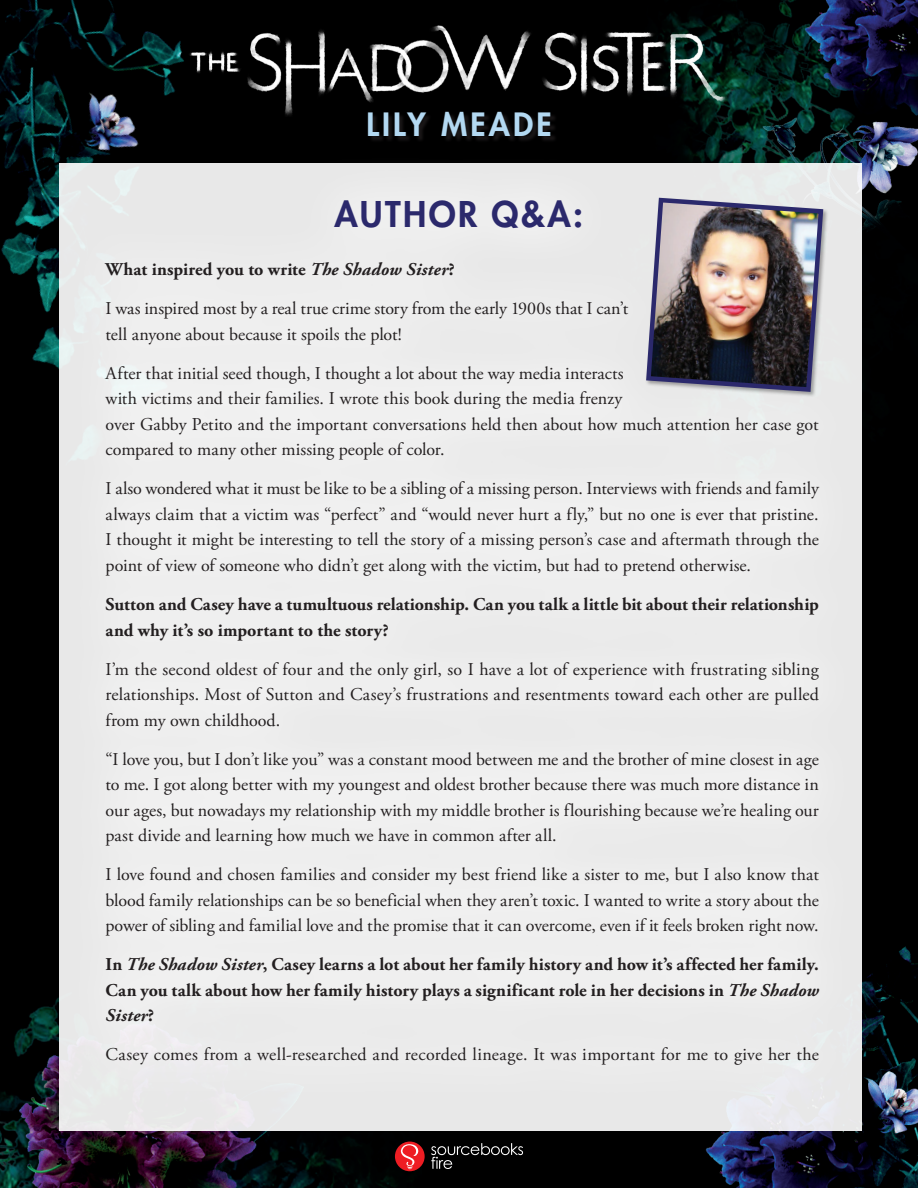
<style>
.page{position:relative;width:918px;height:1188px;background:#000}
.page>*{position:absolute;margin:0;border:0;box-sizing:border-box;transform-origin:0 0}
.t1{font:800 34.5px "Futura LT Pro";letter-spacing:.07em;color:#2b296c}
.t2{font:800 31.2px "Futura LT Pro";letter-spacing:.1em;color:#b3d9f2}
.t3{font:18px/25.5px "Adobe Garamond Pro";color:#231f20;text-align:justify}
.t4{font:700 18px/25.5px "Adobe Garamond Pro";color:#231f20}
.s1{font-weight:700}
.s2{font-weight:700;font-style:italic}
.s3{font-style:italic}
</style>
<div class="page">
<img style="left:0;top:977px;width:421px;height:211px">
<img style="left:670px;top:900px;width:248px;height:288px">
<img style="left:0;top:0;width:327px;height:555px">
<img style="left:556px;top:0;width:362px;height:544px">
<div style="left:369px;top:113px;width:188px;height:30px;background:#231f20;opacity:.75"></div>
<div style="left:59px;top:163px;width:803px;height:968px;background:#e8e8e8"></div>
<img style="left:188px;top:26px;width:542px;height:91px">
<div style="left:395px;top:1142px;width:30px;height:29px;background:#ee1d23;border-radius:50%"></div>
<svg style="left:401px;top:1144px;width:17px;height:25px"></svg>
<svg style="left:431px;top:1143px;width:92px;height:26px;background:#232323"></svg>
<div style="left:64px;top:158px;width:797px;height:947px;background:#eee"></div>
<div style="left:645px;top:197px;width:184px;height:201px;background:#e8e9e8"></div>
<img style="left:646px;top:197px;width:180px;height:197px">
<h2 class="t2" style="left:366px;top:101px;width:187px">LILY MEADE</h2>
<h1 class="t1" style="left:335px;top:188px;width:250px">AUTHOR Q&amp;A:</h1>
<p class="t3" style="left:106px;top:251px;width:524px;line-height:39px"><span class="s1">What inspired you to write</span> <span class="s2">The Shadow Sister</span><span class="s1">?<br></span>I was inspired most by a real true crime story from the early 1900s that I can’t</p>
<p class="t3" style="left:106px;top:315px;width:520px;line-height:39px">tell anyone about because it spoils the plot!<br>After that initial seed though, I thought a lot about the way media interacts</p>
<p class="t3" style="left:106px;top:387px;width:714px;text-align:left">with victims and their families. I wrote this book during the media frenzy<br>over Gabby Petito and the important conversations held then about how much attention her case got compared to many other missing people of color.</p>
<p class="t3" style="left:106px;top:477px;width:715px">I also wondered what it must be like to be a sibling of a missing person. Interviews with friends and family always claim that a victim was “perfect” and “would never hurt a fly,” but no one is ever that pristine.<br>I thought it might be interesting to tell the story of a missing person’s case and aftermath through the point of view of someone who didn’t get along with the victim, but had to pretend otherwise.</p>
<p class="t4" style="left:106px;top:592px;width:715px">Sutton and Casey have a tumultuous relationship. Can you talk a little bit about their relationship and why it’s so important to the story?</p>
<p class="t3" style="left:106px;top:657px;width:715px">I’m the second oldest of four and the only girl, so I have a lot of experience with frustrating sibling relationships. Most of Sutton and Casey’s frustrations and resentments toward each other are pulled from my own childhood.</p>
<p class="t3" style="left:106px;top:747px;width:715px">“I love you, but I don’t like you” was a constant mood between me and the brother of mine closest in age to me. I got along better with my youngest and oldest brother because there was much more distance in our ages, but nowadays my relationship with my middle brother is flourishing because we’re healing our past divide and learning how much we have in common after all.</p>
<p class="t3" style="left:106px;top:862px;width:715px">I love found and chosen families and consider my best friend like a sister to me, but I also know that blood family relationships can be so beneficial when they aren’t toxic. I wanted to write a story about the power of sibling and familial love and the promise that it can overcome, even if it feels broken right now.</p>
<p class="t4" style="left:106px;top:952px;width:715px;text-align:justify">In <span class="s3">The Shadow Sister</span>, Casey learns a lot about her family history and how it’s affected her family.<br>Can you talk about how her family history plays a significant role in her decisions in <span class="s3">The Shadow Sister</span>?</p>
<p class="t3" style="left:106px;top:1042px;width:715px">Casey comes from a well-researched and recorded lineage. It was important for me to give her the</p>
</div>
